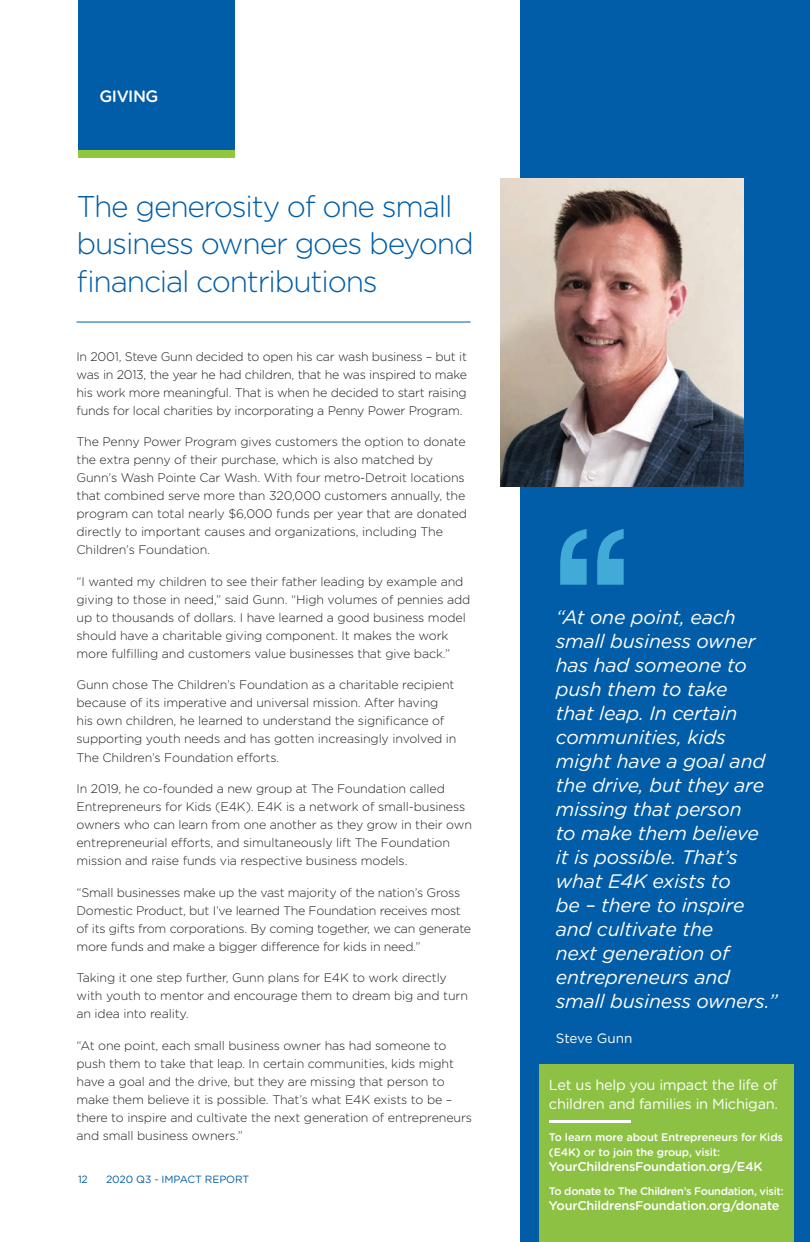
<style>
.page{position:relative;width:810px;height:1242px;background:#fff}
.page>*{position:absolute;margin:0;border:0;box-sizing:border-box;transform-origin:0 0}
.t1{font:191.7px "Coolvetica Rg";color:#41aad7}
.t2{font:300 30px/37.5px "Gotham Rounded";letter-spacing:-.04em;color:#015da7}
.t3{font:italic 19.5px/24px "Gotham Rounded";letter-spacing:-.01em;color:#fff}
.t4{font:500 16.5px "Gotham Rounded";letter-spacing:-.03em;color:#fff}
.t5{font:14.55px/19.5px "Gotham Rounded";letter-spacing:-.02em;color:#fff}
.t6{font:13.5px "Gotham Rounded";letter-spacing:-.005em;color:#fff}
.t7{font:500 12.75px "Gotham Rounded";letter-spacing:-.02em;color:#fff}
.t8{font:300 12.45px/18px "Gotham Rounded";letter-spacing:-.01em;color:#231f20}
.t9{font:500 10.95px/15px "Gotham Rounded";letter-spacing:-.01em;color:#fff}
.t10{font:500 10.95px "Gotham Rounded";letter-spacing:-.03em;color:#fff}
.t11{font:10.5px "Gotham Rounded";letter-spacing:-.01em;color:#015da7}
</style>
<div class="page">
<div style="left:78px;top:0;width:156px;height:158px;background:#015da7"></div>
<div style="left:78px;top:150px;width:156px;height:8px;background:#92c73d"></div>
<div style="left:521px;top:0;width:289px;height:1242px;background:#015da7"></div>
<img style="left:500px;top:178px;width:243px;height:308px">
<hr style="left:76px;top:322px;width:395px;height:1px;background:#015da7">
<div style="left:539px;top:1065px;width:254px;height:177px;background:#8dc144"></div>
<hr style="left:549px;top:1120px;width:82px;height:3px;background:#fff">
<h3 class="t4" style="left:100px;top:85px;width:60px">GIVING</h3>
<h2 class="t2" style="left:76px;top:186px;width:399px">The generosity of one small business owner goes beyond financial contributions</h2>
<p class="t8" style="left:76px;top:347px;width:392px;text-align:justify">In 2001, Steve Gunn decided to open his car wash business – but it was in 2013, the year he had children, that he was inspired to make his work more meaningful. That is when he decided to start raising funds for local charities by incorporating a Penny Power Program.</p>
<p class="t8" style="left:76px;top:432px;width:392px">The Penny Power Program gives customers the option to donate the extra penny of their purchase, which is also matched by Gunn’s Wash Pointe Car Wash. With four metro-Detroit locations that combined serve more than 320,000 customers annually, the program can total nearly $6,000 funds per year that are donated directly to important causes and organizations, including The Children’s Foundation.</p>
<p class="t8" style="left:76px;top:572px;width:395px">“I wanted my children to see their father leading by example and giving to those in need,” said Gunn. “High volumes of pennies add up to thousands of dollars. I have learned a good business model should have a charitable giving component. It makes the work more fulfilling and customers value businesses that give back.”</p>
<p class="t8" style="left:76px;top:676px;width:381px">Gunn chose The Children’s Foundation as a charitable recipient because of its imperative and universal mission. After having his own children, he learned to understand the significance of supporting youth needs and has gotten increasingly involved in The Children’s Foundation efforts.</p>
<p class="t8" style="left:76px;top:779px;width:397px">In 2019, he co-founded a new group at The Foundation called Entrepreneurs for Kids (E4K). E4K is a network of small-business owners who can learn from one another as they grow in their own entrepreneurial efforts, and simultaneously lift The Foundation mission and raise funds via respective business models.</p>
<p class="t8" style="left:76px;top:883px;width:396px">“Small businesses make up the vast majority of the nation’s Gross Domestic Product, but I’ve learned The Foundation receives most of its gifts from corporations. By coming together, we can generate more funds and make a bigger difference for kids in need.”</p>
<p class="t8" style="left:76px;top:968px;width:393px">Taking it one step further, Gunn plans for E4K to work directly with youth to mentor and encourage them to dream big and turn an idea into reality.</p>
<p class="t8" style="left:76px;top:1036px;width:397px">“At one point, each small business owner has had someone to push them to take that leap. In certain communities, kids might have a goal and the drive, but they are missing that person to make them believe it is possible. That’s what E4K exists to be – there to inspire and cultivate the next generation of entrepreneurs and small business owners.”</p>
<p class="t11" style="left:78px;top:1172px;width:11px">12</p>
<p class="t11" style="left:106px;top:1172px;width:145px">2020 Q3 - IMPACT REPORT</p>
<h1 class="t1" style="left:556px;top:492px;width:75px">“</h1>
<p class="t3" style="left:556px;top:604px;width:223px">“At one point, each small business owner has had someone to push them to take<br>that leap. In certain communities, kids might have a goal and the drive, but they are missing that person<br>to make them believe<br>it is possible. That’s what E4K exists to<br>be – there to inspire and cultivate the<br>next generation of entrepreneurs and small business owners.”</p>
<p class="t6" style="left:556px;top:1028px;width:78px">Steve Gunn</p>
<p class="t5" style="left:549px;top:1074px;width:231px">Let us help you impact the life of children and families in Michigan.</p>
<p class="t9" style="left:549px;top:1130px;width:236px">To learn more about Entrepreneurs for Kids (E4K) or to join the group, visit:</p>
<p class="t7" style="left:549px;top:1158px;width:215px">YourChildrensFoundation.org/E4K</p>
<p class="t10" style="left:549px;top:1184px;width:236px">To donate to The Children’s Foundation, visit:</p>
<p class="t7" style="left:549px;top:1197px;width:232px">YourChildrensFoundation.org/donate</p>
</div>
